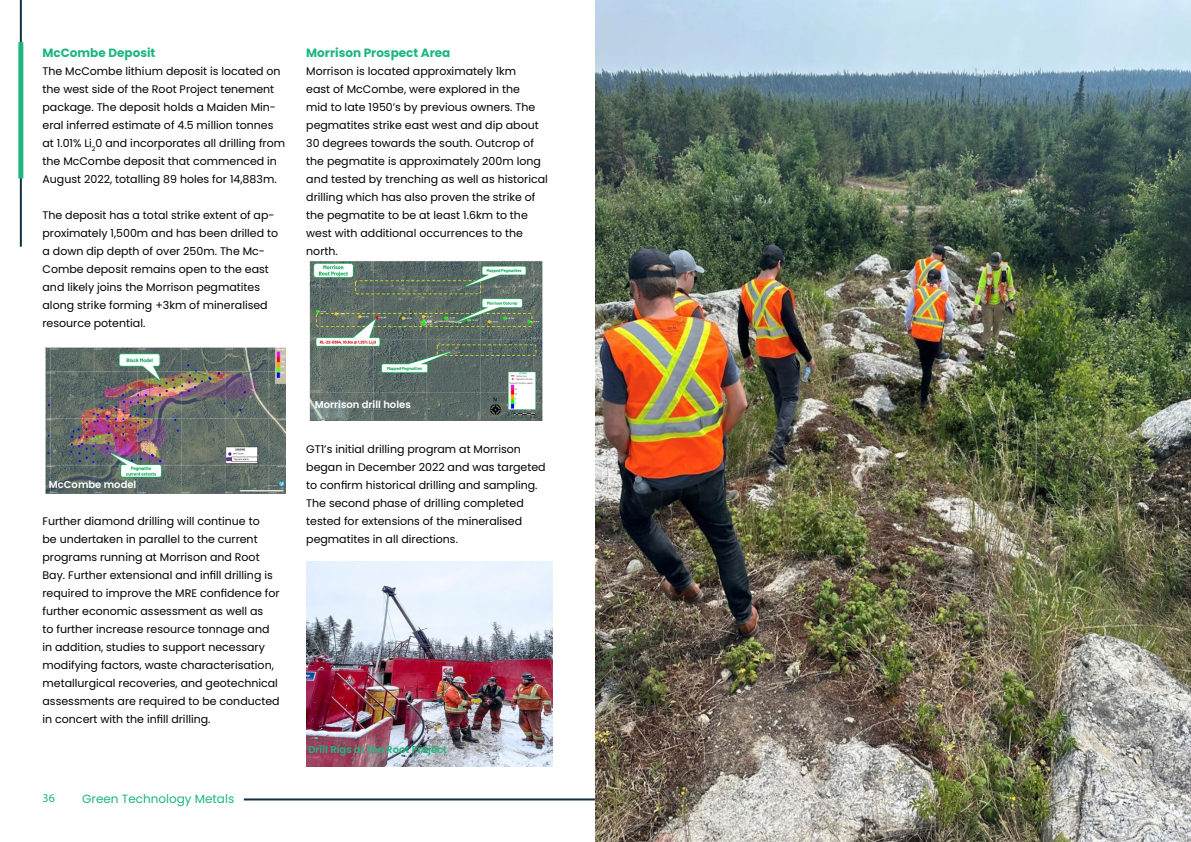
<style>
.page{position:relative;width:1191px;height:842px;background:#fff}
.page>*{position:absolute;margin:0;border:0;box-sizing:border-box;transform-origin:0 0}
.t1{font:700 12px "Poppins";color:#1cb67e}
.t2{font:12px "Poppins";color:#1cb67e}
.t3{font:12px "Myriad Pro";color:#1cb67e}
.t4{font:11px/18px "Poppins";color:#000101}
.t5{font:600 10px "Poppins";color:#fff}
.t6{font:600 10px "Poppins";color:#1cb67e}
</style>
<div class="page">
<hr style="left:244px;top:798px;width:725px;height:2px;background:#0f3143">
<hr style="left:20px;top:0;width:2px;height:247px;background:#0f3143">
<div style="left:18px;top:42px;width:5px;height:136px;background:#1cb67e"></div>
<img style="left:595px;top:0;width:596px;height:842px">
<img style="left:45px;top:348px;width:240px;height:146px">
<img style="left:310px;top:261px;width:232px;height:160px">
<img style="left:306px;top:561px;width:247px;height:205px">
<p class="t1" style="left:43px;top:46px;width:114px">McCombe Deposit</p>
<p class="t4" style="left:43px;top:62px;width:244px">The McCombe lithium deposit is located on the west side of the Root Project tenement package. The deposit holds a Maiden Min&shy;eral inferred estimate of 4.5 million tonnes at 1.01% Li<sub>2</sub>0 and incorporates all drilling from the McCombe deposit that commenced in August 2022, totalling 89 holes for 14,883m.</p>
<p class="t4" style="left:43px;top:206px;width:237px">The deposit has a total strike extent of ap&shy;proximately 1,500m and has been drilled to a down dip depth of over 250m. The Mc-Combe deposit remains open to the east and likely joins the Morrison pegmatites along strike forming +3km of mineralised resource potential.</p>
<p class="t1" style="left:306px;top:46px;width:146px">Morrison Prospect Area</p>
<p class="t4" style="left:306px;top:62px;width:243px">Morrison is located approximately 1km<br>east of McCombe, were explored in the<br>mid to late 1950’s by previous owners. The pegmatites strike east west and dip about 30 degrees towards the south. Outcrop of the pegmatite is approximately 200m long and tested by trenching as well as historical drilling which has also proven the strike of the pegmatite to be at least 1.6km to the west with additional occurrences to the north.</p>
<p class="t5" style="left:49px;top:479px;width:89px">McCombe model</p>
<p class="t4" style="left:43px;top:512px;width:239px">Further diamond drilling will continue to<br>be undertaken in parallel to the current programs running at Morrison and Root Bay. Further extensional and infill drilling is required to improve the MRE confidence for further economic assessment as well as<br>to further increase resource tonnage and in addition, studies to support necessary modifying factors, waste characterisation, metallurgical recoveries, and geotechnical assessments are required to be conducted in concert with the infill drilling.</p>
<p class="t3" style="left:43px;top:790px;width:14px">36</p>
<p class="t2" style="left:82px;top:791px;width:154px">Green Technology Metals</p>
<p class="t5" style="left:315px;top:399px;width:97px">Morrison drill holes</p>
<p class="t4" style="left:306px;top:440px;width:241px">GT1’s initial drilling program at Morrison began in December 2022 and was targeted to confirm historical drilling and sampling.<br>The second phase of drilling completed tested for extensions of the mineralised pegmatites in all directions.</p>
<p class="t6" style="left:308px;top:744px;width:140px">Drill Rigs at the Root Project</p>
</div>
